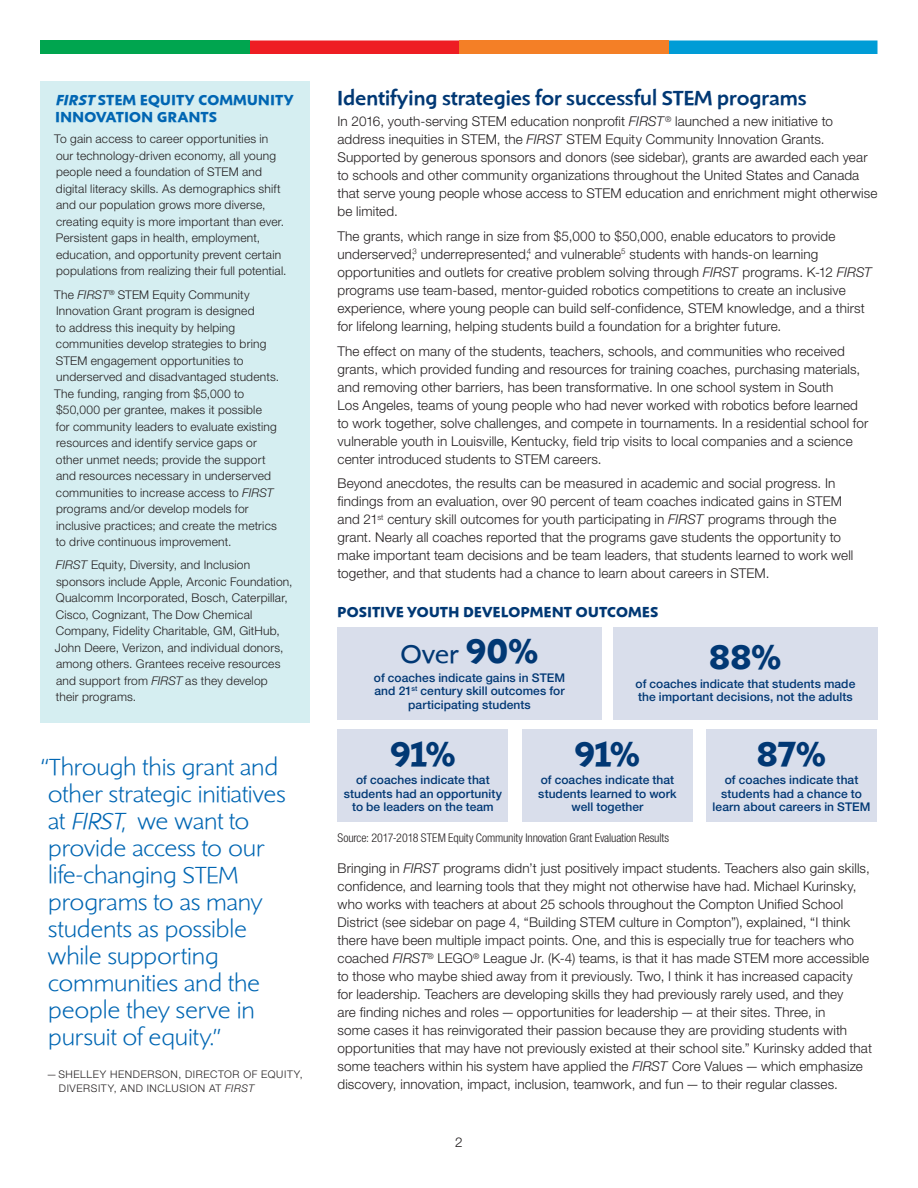
<style>
.page{position:relative;width:918px;height:1188px;background:#fff}
.page>*{position:absolute;margin:0;border:0;box-sizing:border-box;transform-origin:0 0}
.t1{font:700 36px "Shinn RR";color:#013874}
.t2{font:27px "Shinn RR";color:#013874}
.t3{font:300 24px/27px "Shinn RR";letter-spacing:-.01em;color:#0166b3}
.t4{font:500 21px "Shinn RR";letter-spacing:.005em;color:#013874}
.t5{font:700 15px/16.5px "Shinn RR";letter-spacing:.04em;color:#0166b3}
.t6{font:700 15px "Shinn RR";letter-spacing:.035em;color:#013874}
.t7{font:300 13.5px/18px "Helvetica Neue";letter-spacing:.01em;color:#231f20}
.t8{font:300 12px/16.5px "Helvetica Neue";letter-spacing:.015em;color:#231f20}
.t9{font:500 12px/13.5px "Helvetica Neue";letter-spacing:.005em;color:#013874;text-align:center}
.t10{font:300 condensed 12px "Helvetica Neue";letter-spacing:-.01em;color:#231f20}
.t11{font:300 10.5px/13.5px "Helvetica Neue";letter-spacing:.06em;color:#231f20}
.s1{font-style:italic}
.s2{font-weight:700;font-size:36px}
</style>
<div class="page">
<svg style="left:668px;top:40px;width:210px;height:14px;background:#0a9fd6"></svg>
<div style="left:459px;top:40px;width:209px;height:14px;background:#f47f26"></div>
<div style="left:250px;top:40px;width:209px;height:14px;background:#ee1d23"></div>
<div style="left:40px;top:40px;width:210px;height:14px;background:#00a54f"></div>
<div style="left:40px;top:81px;width:270px;height:641px;background:#d5eef1"></div>
<div style="left:338px;top:627px;width:264px;height:93px;background:#d9deeb"></div>
<div style="left:338px;top:729px;width:170px;height:93px;background:#d9deeb"></div>
<div style="left:522px;top:729px;width:171px;height:93px;background:#d9deeb"></div>
<div style="left:706px;top:729px;width:171px;height:93px;background:#d9deeb"></div>
<div style="left:613px;top:627px;width:265px;height:93px;background:#d9deeb"></div>
<p class="t5" style="left:56px;top:92px;width:239px"><span class="s1">FIRST</span> STEM EQUITY COMMUNITY<br>INNOVATION GRANTS</p>
<p class="t8" style="left:54px;top:131px;width:234px">To gain access to career opportunities in our technology-driven economy, all young people need a foundation of STEM and digital literacy skills. As demographics shift and our population grows more diverse, creating equity is more important than ever.<br>Persistent gaps in health, employment, education, and opportunity prevent certain populations from realizing their full potential.</p>
<p class="t8" style="left:54px;top:286px;width:226px">The <span class="s1">FIRST</span><sup>®</sup> STEM Equity Community Innovation Grant program is designed<br>to address this inequity by helping communities develop strategies to bring STEM engagement opportunities to underserved and disadvantaged students.<br>The funding, ranging from $5,000 to $50,000 per grantee, makes it possible<br>for community leaders to evaluate existing resources and identify service gaps or other unmet needs; provide the support and resources necessary in underserved communities to increase access to <span class="s1">FIRST </span>programs and/or develop models for inclusive practices; and create the metrics to drive continuous improvement.</p>
<p class="t8" style="left:55px;top:557px;width:239px"><span class="s1">FIRST</span> Equity, Diversity, and Inclusion sponsors include Apple, Arconic Foundation, Qualcomm Incorporated, Bosch, Caterpillar, Cisco, Cognizant, The Dow Chemical Company, Fidelity Charitable, GM, GitHub, John Deere, Verizon, and individual donors, among others. Grantees receive resources and support from <span class="s1">FIRST</span> as they develop<br>their programs.</p>
<h3 class="t3" style="left:41px;top:753px;width:246px">“Through this grant and other strategic initiatives at <span class="s1">FIRST</span>, we want to provide access to our life-changing STEM programs to as many students as possible while supporting communities and the people they serve in pursuit of equity.”</h3>
<p class="t11" style="left:59px;top:1068px;width:245px;text-indent:-13px">—SHELLEY HENDERSON, DIRECTOR OF EQUITY,<br>DIVERSITY, AND INCLUSION AT <span class="s1">FIRST</span></p>
<h3 class="t4" style="left:338px;top:85px;width:470px">Identifying strategies for successful STEM programs</h3>
<p class="t7" style="left:337px;top:112px;width:541px">In 2016, youth-serving STEM education nonprofit <span class="s1">FIRST</span> <sup>®</sup> launched a new initiative to address inequities in STEM, the <span class="s1">FIRST</span> STEM Equity Community Innovation Grants.<br>Supported by generous sponsors and donors (see sidebar), grants are awarded each year to schools and other community organizations throughout the United States and Canada that serve young people whose access to STEM education and enrichment might otherwise be limited.</p>
<p class="t7" style="left:337px;top:227px;width:536px">The grants, which range in size from $5,000 to $50,000, enable educators to provide underserved,<sup>3</sup> underrepresented,<sup>4</sup> and vulnerable<sup>5</sup> students with hands-on learning opportunities and outlets for creative problem solving through <span class="s1">FIRST</span> programs. K-12 <span class="s1">FIRST </span>programs use team-based, mentor-guided robotics competitions to create an inclusive experience, where young people can build self-confidence, STEM knowledge, and a thirst for lifelong learning, helping students build a foundation for a brighter future.</p>
<p class="t7" style="left:338px;top:342px;width:532px">The effect on many of the students, teachers, schools, and communities who received grants, which provided funding and resources for training coaches, purchasing materials, and removing other barriers, has been transformative. In one school system in South<br>Los Angeles, teams of young people who had never worked with robotics before learned to work together, solve challenges, and compete in tournaments. In a residential school for vulnerable youth in Louisville, Kentucky, field trip visits to local companies and a science center introduced students to STEM careers.</p>
<p class="t7" style="left:338px;top:474px;width:517px">Beyond anecdotes, the results can be measured in academic and social progress. In findings from an evaluation, over 90 percent of team coaches indicated gains in STEM and 21<sup>st</sup> century skill outcomes for youth participating in <span class="s1">FIRST</span> programs through the grant. Nearly all coaches reported that the programs gave students the opportunity to make important team decisions and be team leaders, that students learned to work well together, and that students had a chance to learn about careers in STEM.</p>
<p class="t6" style="left:338px;top:603px;width:322px">POSITIVE YOUTH DEVELOPMENT OUTCOMES</p>
<h2 class="t2" style="left:400px;top:639px;width:140px">Over <span class="s2">90%</span></h2>
<h1 class="t1" style="left:709px;top:636px;width:74px">88%</h1>
<p class="t9" style="left:374px;top:671px;width:193px">of coaches indicate gains in STEM</p>
<p class="t9" style="left:374px;top:684px;width:192px">and 21<sup>st</sup> century skill outcomes for participating students</p>
<p class="t9" style="left:636px;top:677px;width:221px;text-align:left">of coaches indicate that students made the important decisions, not the adults</p>
<h1 class="t1" style="left:390px;top:732px;width:68px">91%</h1>
<h1 class="t1" style="left:574px;top:732px;width:68px">91%</h1>
<h1 class="t1" style="left:757px;top:732px;width:71px">87%</h1>
<p class="t9" style="left:344px;top:773px;width:160px">of coaches indicate that students had an opportunity to be leaders on the team</p>
<p class="t9" style="left:538px;top:773px;width:140px">of coaches indicate that students learned to work well together</p>
<p class="t9" style="left:713px;top:773px;width:159px">of coaches indicate that students had a chance to learn about careers in STEM</p>
<p class="t10" style="left:338px;top:830px;width:333px">Source: 2017-2018 STEM Equity Community Innovation Grant Evaluation Results</p>
<p class="t7" style="left:337px;top:859px;width:536px">Bringing in <span class="s1">FIRST</span> programs didn’t just positively impact students. Teachers also gain skills, confidence, and learning tools that they might not otherwise have had. Michael Kurinsky, who works with teachers at about 25 schools throughout the Compton Unified School District (see sidebar on page 4, “Building STEM culture in Compton”), explained, “I think there have been multiple impact points. One, and this is especially true for teachers who coached <span class="s1">FIRST</span><sup>®</sup> LEGO<sup>®</sup> League Jr. (K-4) teams, is that it has made STEM more accessible to those who maybe shied away from it previously. Two, I think it has increased capacity<br>for leadership. Teachers are developing skills they had previously rarely used, and they<br>are finding niches and roles — opportunities for leadership — at their sites. Three, in<br>some cases it has reinvigorated their passion because they are providing students with opportunities that may have not previously existed at their school site.” Kurinsky added that some teachers within his system have applied the <span class="s1">FIRST</span> Core Values — which emphasize discovery, innovation, impact, inclusion, teamwork, and fun — to their regular classes.</p>
<p class="t7" style="left:455px;top:1133px;width:9px">2</p>
</div>
